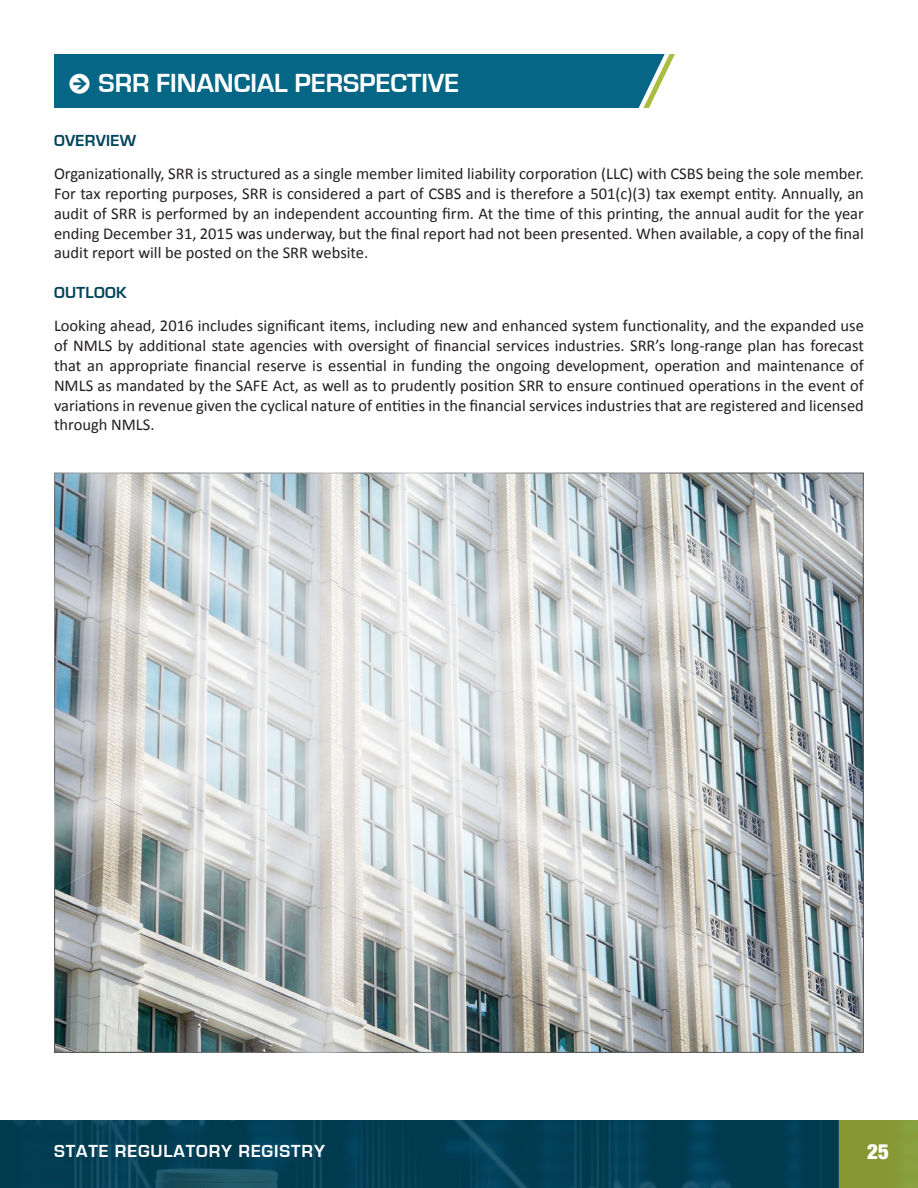
<style>
.page{position:relative;width:918px;height:1188px;background:#fff}
.page>*{position:absolute;margin:0;border:0;box-sizing:border-box;transform-origin:0 0}
.t1{font:700 27px "Eurostile";color:#fff}
.t2{font:900 condensed 21px "Helvetica Neue LT Std";color:#fff}
.t3{font:700 18px "Eurostile";letter-spacing:.05em;color:#fff}
.Body_Text{font:16.5px/19.8px "Calibri";color:#231f20;text-align:justify}
.Subhead{font:700 16.5px "Eurostile";letter-spacing:.02em;color:#01445b}
.s1{font-family:"Mercury Numeric G1"}
</style>
<div class="page">
<div style="left:838px;top:1120px;width:80px;height:68px;background:linear-gradient(to right,#87962e,#889e3c)"></div>
<svg style="left:0;top:1120px;width:838px;height:68px;background:#033f54"></svg>
<img style="left:717px;top:781px;width:147px;height:271px">
<svg style="left:740px;top:472px;width:124px;height:309px;background:#a6adb1"></svg>
<svg style="left:717px;top:648px;width:106px;height:232px;background:#a4a8a7"></svg>
<svg style="left:717px;top:612px;width:102px;height:119px;background:#adb1b1"></svg>
<svg style="left:54px;top:472px;width:663px;height:580px;background:#c4c9c8"></svg>
<div style="left:54px;top:54px;width:621px;height:54px;background:#056686"></div>
<p class="t1" style="left:68px;top:68px;width:393px"><span class="s1">k</span> SRR FINANCIAL PERSPECTIVE</p>
<p class="Subhead" style="left:54px;top:132px;width:84px">OVERVIEW</p>
<p class="Body_Text" style="left:54px;top:164px;width:811px">Organizationally, SRR is structured as a single member limited liability corporation (LLC) with CSBS being the sole member.<br>For tax reporting purposes, SRR is considered a part of CSBS and is therefore a 501(c)(3) tax exempt entity. Annually, an audit of SRR is performed by an independent accounting firm. At the time of this printing, the annual audit for the year ending December 31, 2015 was underway, but the final report had not been presented. When available, a copy of the final audit report will be posted on the SRR website.</p>
<p class="Subhead" style="left:54px;top:284px;width:74px">OUTLOOK</p>
<p class="Body_Text" style="left:54px;top:316px;width:812px">Looking ahead, 2016 includes significant items, including new and enhanced system functionality, and the expanded use of NMLS by additional state agencies with oversight of financial services industries. SRR’s long-range plan has forecast that an appropriate financial reserve is essential in funding the ongoing development, operation and maintenance of NMLS as mandated by the SAFE Act, as well as to prudently position SRR to ensure continued operations in the event of variations in revenue given the cyclical nature of entities in the financial services industries that are registered and licensed through NMLS.</p>
<p class="t3" style="left:54px;top:1142px;width:273px">STATE REGULATORY REGISTRY</p>
<p class="t2" style="left:867px;top:1138px;width:23px">25</p>
</div>
